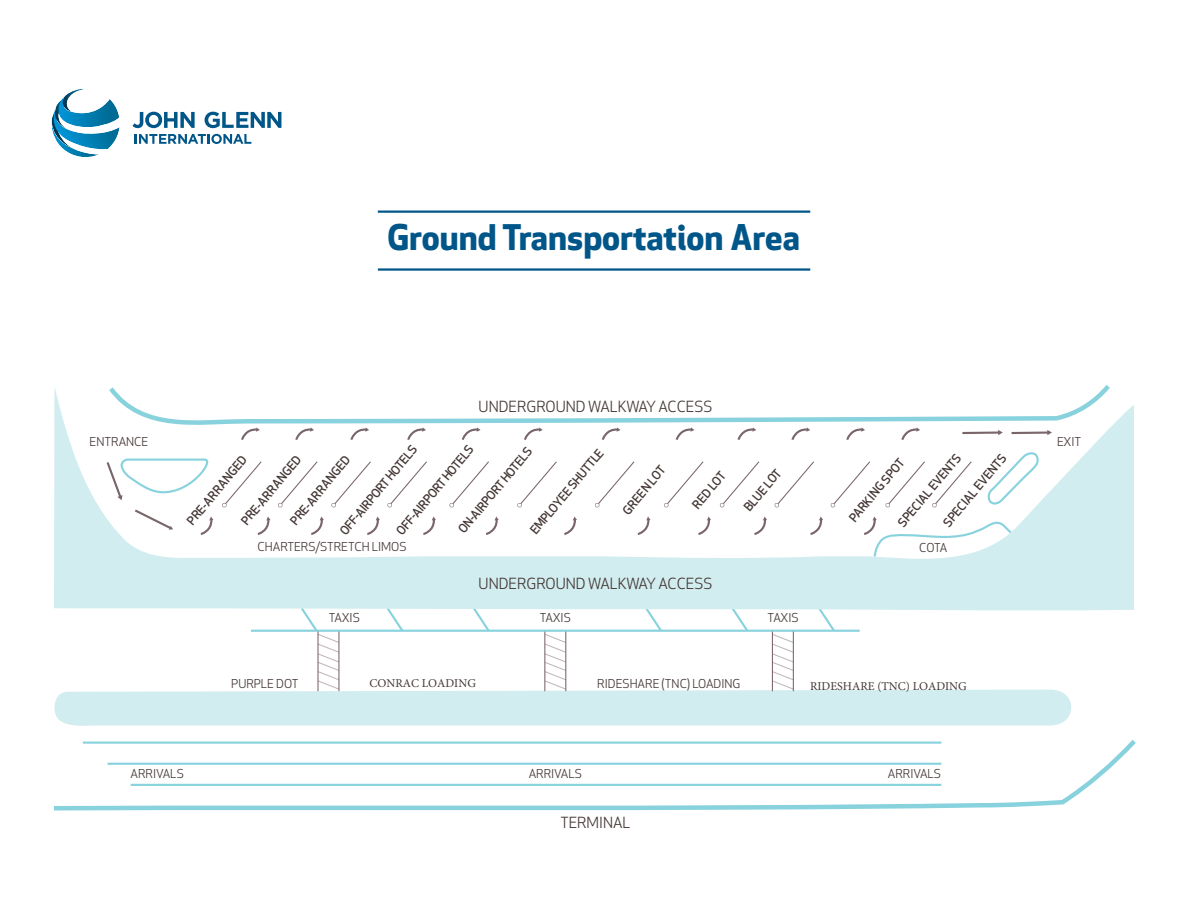
<style>
.page{position:relative;width:1188px;height:918px;background:#fff}
.page>*{position:absolute;margin:0;border:0;box-sizing:border-box;transform-origin:0 0}
.t1{font:700 34.5px "Apex New";color:#005689}
.t2{font:15px "Apex New";color:#443735}
.t3{font:500 12px "Apex New";color:#443735}
.t4{font:12px "Apex New";color:#443735}
.t5{font:12px "Minion Pro";color:#433635}
.t6{font:12px "Minion Pro";color:#443735}
</style>
<div class="page">
<img style="left:51px;top:119px;width:48px;height:38px">
<img style="left:54px;top:106px;width:66px;height:43px">
<img style="left:66px;top:89px;width:18px;height:6px">
<img style="left:58px;top:95px;width:61px;height:32px">
<svg style="left:134px;top:134px;width:117px;height:10px"></svg>
<svg style="left:133px;top:112px;width:62px;height:16px"></svg>
<svg style="left:205px;top:112px;width:76px;height:16px"></svg>
<svg style="left:54px;top:386px;width:1080px;height:225px"></svg>
<svg style="left:54px;top:740px;width:1082px;height:71px"></svg>
<svg style="left:54px;top:605px;width:1019px;height:121px"></svg>
<hr style="left:772px;top:632px;width:1px;height:59px;background:#7a6569">
<hr style="left:793px;top:632px;width:1px;height:59px;background:#7a6569">
<hr style="left:378px;top:211px;width:432px;height:2px;background:#005689">
<hr style="left:378px;top:268px;width:432px;height:3px;background:#005689">
<h1 class="t1" style="left:387px;top:224px;width:414px">Ground Transportation Area</h1>
<p class="t4" style="left:90px;top:436px;width:60px">ENTRANCE</p>
<p class="t2" style="left:479px;top:399px;width:235px">UNDERGROUND WALKWAY ACCESS</p>
<p class="t3" style="left:337px;top:529px;width:114px;rotate:-50deg">OFF-AIRPORT HOTELS</p>
<p class="t3" style="left:394px;top:529px;width:114px;rotate:-50deg">OFF-AIRPORT HOTELS</p>
<p class="t3" style="left:455px;top:527px;width:109px;rotate:-50deg">ON-AIRPORT HOTELS</p>
<p class="t3" style="left:528px;top:528px;width:108px;rotate:-50deg">EMPLOYEE SHUTTLE</p>
<p class="t3" style="left:184px;top:519px;width:87px;rotate:-50deg">PRE-ARRANGED</p>
<p class="t3" style="left:239px;top:519px;width:87px;rotate:-50deg">PRE-ARRANGED</p>
<p class="t3" style="left:288px;top:519px;width:87px;rotate:-50deg">PRE-ARRANGED</p>
<p class="t3" style="left:895px;top:520px;width:92px;rotate:-50deg">SPECIAL EVENTS</p>
<p class="t3" style="left:941px;top:520px;width:92px;rotate:-50deg">SPECIAL EVENTS</p>
<p class="t3" style="left:620px;top:508px;width:61px;rotate:-50deg">GREEN LOT</p>
<p class="t3" style="left:690px;top:503px;width:46px;rotate:-50deg">RED LOT</p>
<p class="t3" style="left:741px;top:505px;width:52px;rotate:-50deg">BLUE LOT</p>
<p class="t3" style="left:846px;top:516px;width:80px;rotate:-50deg">PARKING SPOT</p>
<p class="t4" style="left:258px;top:541px;width:150px">CHARTERS/STRETCH LIMOS</p>
<p class="t4" style="left:919px;top:542px;width:30px">COTA</p>
<p class="t2" style="left:479px;top:576px;width:235px">UNDERGROUND WALKWAY ACCESS</p>
<p class="t4" style="left:329px;top:612px;width:33px">TAXIS</p>
<p class="t4" style="left:540px;top:612px;width:33px">TAXIS</p>
<p class="t4" style="left:768px;top:612px;width:33px">TAXIS</p>
<p class="t4" style="left:231px;top:678px;width:69px">PURPLE DOT</p>
<p class="t6" style="left:369px;top:675px;width:108px">CONRAC LOADING</p>
<p class="t4" style="left:597px;top:678px;width:145px">RIDESHARE (TNC) LOADING</p>
<p class="t5" style="left:810px;top:678px;width:158px">RIDESHARE (TNC) LOADING</p>
<p class="t4" style="left:131px;top:768px;width:55px">ARRIVALS</p>
<p class="t4" style="left:529px;top:768px;width:55px">ARRIVALS</p>
<p class="t4" style="left:888px;top:768px;width:55px">ARRIVALS</p>
<p class="t2" style="left:560px;top:816px;width:72px">TERMINAL</p>
<p class="t4" style="left:1057px;top:436px;width:26px">EXIT</p>
</div>
